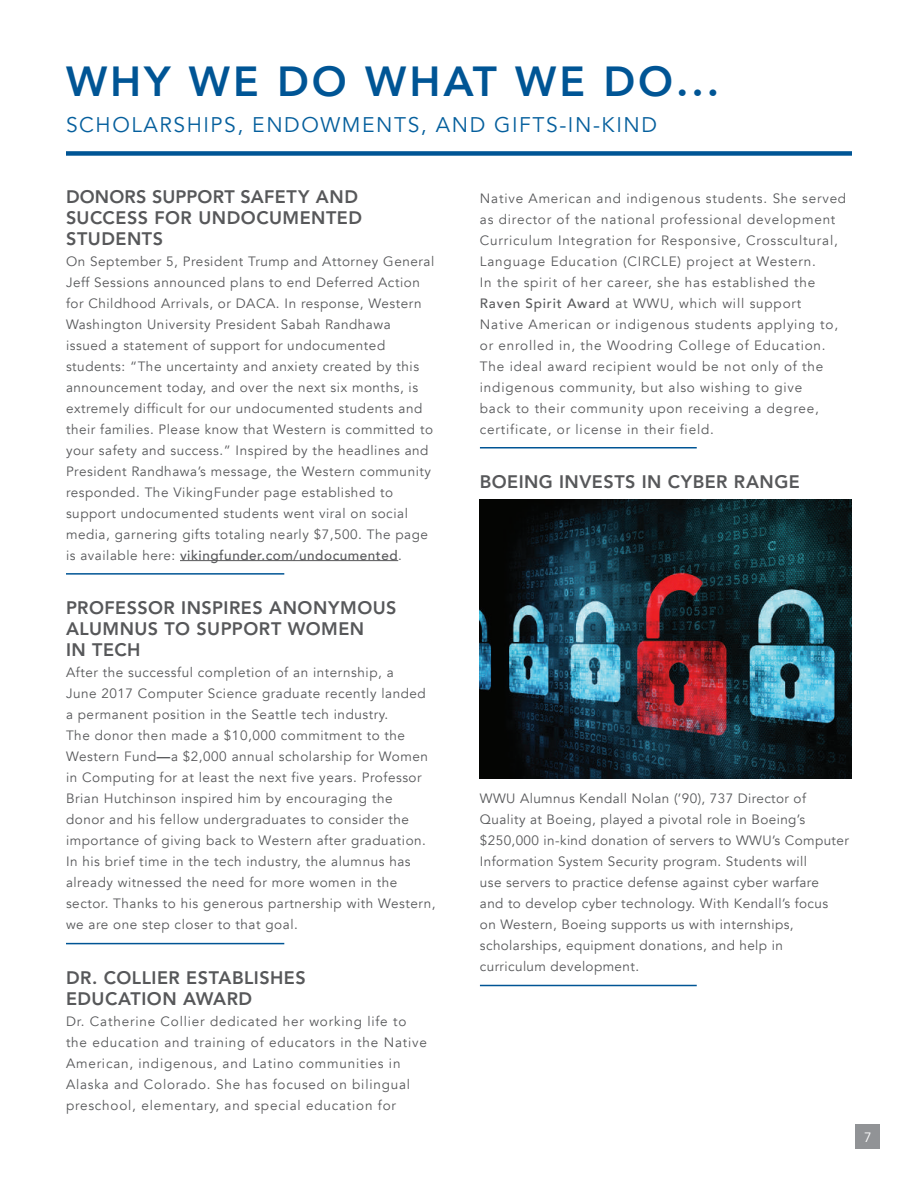
<style>
.page{position:relative;width:918px;height:1188px;background:#fff}
.page>*{position:absolute;margin:0;border:0;box-sizing:border-box;transform-origin:0 0}
.t1{font:800 42px "Avenir";letter-spacing:.07em;color:#005595}
.t2{font:21px "Avenir LT Std";letter-spacing:.075em;color:#055f9d}
.t3{font:800 18px/21px "Avenir LT Std";letter-spacing:.025em;color:#57585a}
.t4{font:13.5px/21px "Avenir";letter-spacing:.04em;color:#57585a}
.t5{font:13.5px/21px "Avenir";letter-spacing:.06em;color:#57585a}
.t6{font:13.5px "Avenir";color:#fff}
.s1{font-weight:500}
.s2{font-family:"Avenir LT Std";font-weight:800}
</style>
<div class="page">
<div style="left:66px;top:151px;width:786px;height:5px;background:#005595"></div>
<hr style="left:66px;top:573px;width:218px;height:2px;background:#005595">
<hr style="left:180px;top:560px;width:218px;height:1px;background:#57585a">
<hr style="left:66px;top:943px;width:218px;height:1px;background:#005595">
<hr style="left:480px;top:447px;width:217px;height:1px;background:#005595">
<hr style="left:480px;top:985px;width:217px;height:1px;background:#005595">
<img style="left:480px;top:500px;width:372px;height:279px">
<div style="left:856px;top:1124px;width:24px;height:25px;background:#919396"></div>
<h1 class="t1" style="left:66px;top:49px;width:655px">WHY WE DO WHAT WE DO...</h1>
<h2 class="t2" style="left:66px;top:113px;width:592px">SCHOLARSHIPS, ENDOWMENTS, AND GIFTS-IN-KIND</h2>
<h3 class="t3" style="left:66px;top:186px;width:298px">DONORS SUPPORT SAFETY AND<br>SUCCESS FOR UNDOCUMENTED<br>STUDENTS</h3>
<p class="t4" style="left:66px;top:251px;width:370px">On September 5, President Trump and Attorney General Jeff Sessions announced plans to end Deferred Action for Childhood Arrivals, or DACA. In response, Western Washington University President Sabah Randhawa issued a statement of support for undocumented students: “The uncertainty and anxiety created by this announcement today, and over the next six months, is extremely difficult for our undocumented students and their families. Please know that Western is committed to your safety and success.” Inspired by the headlines and President Randhawa’s message, the Western community responded. The VikingFunder page established to support undocumented students went viral on social media, garnering gifts totaling nearly $7,500. The page is available here: <span class="s1">vikingfunder.com/undocumented</span>.</p>
<h3 class="t3" style="left:66px;top:598px;width:332px">PROFESSOR INSPIRES ANONYMOUS<br>ALUMNUS TO SUPPORT WOMEN<br>IN TECH</h3>
<p class="t4" style="left:66px;top:662px;width:371px">After the successful completion of an internship, a<br>June 2017 Computer Science graduate recently landed a permanent position in the Seattle tech industry.<br>The donor then made a $10,000 commitment to the Western Fund<span class="s2">—</span>a $2,000 annual scholarship for Women in Computing for at least the next five years. Professor Brian Hutchinson inspired him by encouraging the<br>donor and his fellow undergraduates to consider the importance of giving back to Western after graduation.<br>In his brief time in the tech industry, the alumnus has already witnessed the need for more women in the sector. Thanks to his generous partnership with Western, we are one step closer to that goal.</p>
<h3 class="t3" style="left:66px;top:967px;width:241px">DR. COLLIER ESTABLISHES<br>EDUCATION AWARD</h3>
<p class="t5" style="left:66px;top:1011px;width:363px">Dr. Catherine Collier dedicated her working life to the education and training of educators in the Native American, indigenous, and Latino communities in Alaska and Colorado. She has focused on bilingual preschool, elementary, and special education for</p>
<p class="t5" style="left:480px;top:188px;width:368px">Native American and indigenous students. She served as director of the national professional development Curriculum Integration for Responsive, Crosscultural, Language Education (CIRCLE) project at Western.<br>In the spirit of her career, she has established the <span class="s1">Raven Spirit Award</span> at WWU, which will support Native American or indigenous students applying to, or enrolled in, the Woodring College of Education.<br>The ideal award recipient would be not only of the indigenous community, but also wishing to give<br>back to their community upon receiving a degree, certificate, or license in their field.</p>
<h3 class="t3" style="left:480px;top:472px;width:321px">BOEING INVESTS IN CYBER RANGE</h3>
<p class="t4" style="left:480px;top:788px;width:370px">WWU Alumnus Kendall Nolan (’90), 737 Director of Quality at Boeing, played a pivotal role in Boeing’s $250,000 in-kind donation of servers to WWU’s Computer Information System Security program. Students will<br>use servers to practice defense against cyber warfare<br>and to develop cyber technology. With Kendall’s focus<br>on Western, Boeing supports us with internships, scholarships, equipment donations, and help in curriculum development.</p>
<p class="t6" style="left:864px;top:1129px;width:9px">7</p>
</div>
